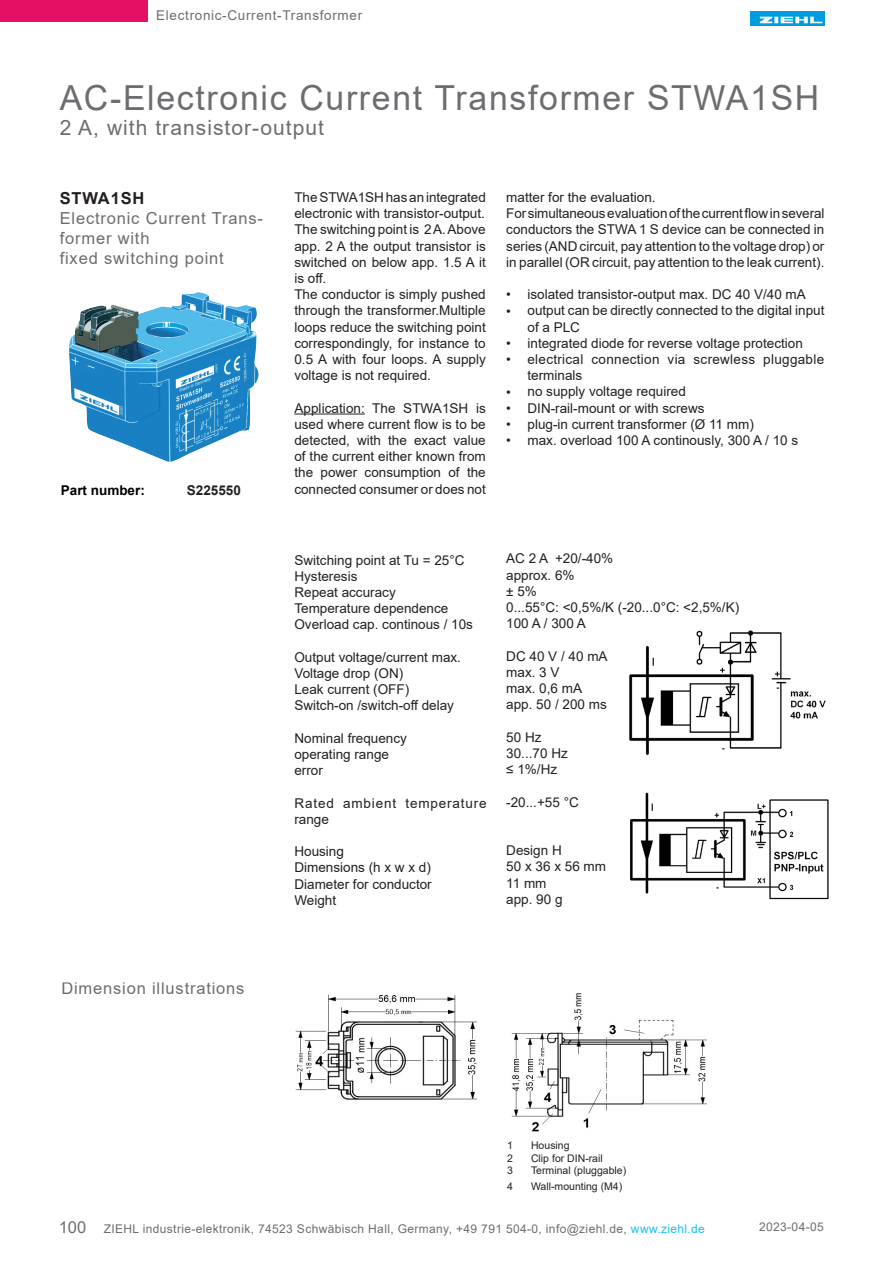
<style>
.page{position:relative;width:893px;height:1263px;background:#fff}
.page>*{position:absolute;margin:0;border:0;box-sizing:border-box;transform-origin:0 0}
.t1{font:34.5px "Arial";letter-spacing:.05em;color:#6c6d70}
.t2{font:21px "Arial";letter-spacing:.05em;color:#6c6d70}
.t3{font:16.5px/19.8px "Arial";letter-spacing:.05em;color:#6c6d70}
.t4{font:700 16.5px "Arial";letter-spacing:.05em;color:#231f20}
.t5{font:13.5px/16.2px "Arial";color:#231f20;text-align:justify}
.t6{font:13.5px/16.2px "Arial";letter-spacing:.02em;color:#231f20}
.t7{font:13.5px "Arial";letter-spacing:.05em;color:#6c6d70}
.t8{font:13.5px/16.2px "Arial";letter-spacing:.065em;color:#231f20}
.t9{font:700 13.5px "Arial";color:#000}
.t10{font:700 13.5px "Arial";color:#231f20}
.t11{font:12px "Arial";letter-spacing:.03em;color:#6c6d70}
.t12{font:10.5px "Arial";color:#231f20}
.s1{font-size:16.5px}
.s2{color:#15c0f2}
</style>
<div class="page">
<img style="left:751px;top:12px;width:73px;height:14px">
<img style="left:629px;top:630px;width:197px;height:125px">
<img style="left:630px;top:792px;width:199px;height:108px">
<hr style="left:294px;top:413px;width:71px;height:1px;background:#231f20">
<div style="left:0;top:0;width:148px;height:21px;background:#e50f63"></div>
<img style="left:69px;top:292px;width:190px;height:170px">
<img style="left:295px;top:994px;width:183px;height:106px">
<img style="left:511px;top:993px;width:196px;height:139px">
<p class="t7" style="left:156px;top:6px;width:207px">Electronic-Current-Transformer</p>
<p class="t1" style="left:60px;top:74px;width:761px">AC-Electronic Current Transformer STWA1SH</p>
<p class="t2" style="left:60px;top:113px;width:266px">2 A, with transistor-output</p>
<p class="t4" style="left:60px;top:187px;width:86px">STWA1SH</p>
<p class="t3" style="left:60px;top:208px;width:205px">Electronic Current Trans&shy;former with</p>
<p class="t3" style="left:60px;top:248px;width:166px">fixed switching point</p>
<p class="t9" style="left:61px;top:481px;width:86px">Part number:</p>
<p class="t10" style="left:187px;top:481px;width:56px">S225550</p>
<p class="t3" style="left:61px;top:978px;width:185px">Dimension illustrations</p>
<p class="t5" style="left:294px;top:189px;width:193px">The STWA1SH has an integrated electronic with transistor-output.</p>
<p class="t5" style="left:294px;top:221px;width:193px">The switching point is 2 A. Above app. 2 A the output transistor is switched on below app. 1.5 A it is off.</p>
<p class="t5" style="left:294px;top:286px;width:193px">The conductor is simply pushed through the transformer.Multiple loops reduce the switching point correspondingly, for instance to 0.5 A with four loops. A supply voltage is not required.</p>
<p class="t5" style="left:294px;top:400px;width:193px">Application: The STWA1SH is used where current flow is to be detected, with the exact value of the current either known from the power consumption of the connected consumer or does not</p>
<p class="t5" style="left:506px;top:189px;width:151px">matter for the evaluation.</p>
<p class="t5" style="left:506px;top:205px;width:320px">For simultaneous evaluation of the current flow in several conductors the STWA 1 S device can be connected in series (AND circuit, pay attention to the voltage drop) or in parallel (OR circuit, pay attention to the leak current).</p>
<p class="t5" style="left:527px;top:286px;width:280px">isolated transistor-output max. DC 40 V/40 mA</p>
<p class="t5" style="left:527px;top:302px;width:298px">output can be directly connected to the digital input of a PLC</p>
<p class="t5" style="left:527px;top:335px;width:277px">integrated diode for reverse voltage protection</p>
<p class="t6" style="left:527px;top:351px;width:298px">electrical connection via screwless pluggable terminals</p>
<p class="t5" style="left:527px;top:383px;width:160px">no supply voltage required</p>
<p class="t5" style="left:527px;top:400px;width:179px">DIN-rail-mount or with screws</p>
<p class="t5" style="left:527px;top:416px;width:228px">plug-in current transformer (Ø 11 mm)</p>
<p class="t5" style="left:527px;top:432px;width:272px">max. overload 100 A continously, 300 A / 10 s</p>
<p class="t5" style="left:506px;top:286px;width:6px">•</p>
<p class="t5" style="left:506px;top:303px;width:6px">•</p>
<p class="t5" style="left:506px;top:335px;width:6px">•</p>
<p class="t5" style="left:506px;top:351px;width:6px">•</p>
<p class="t5" style="left:506px;top:384px;width:6px">•</p>
<p class="t5" style="left:506px;top:400px;width:6px">•</p>
<p class="t5" style="left:506px;top:416px;width:6px">•</p>
<p class="t5" style="left:506px;top:432px;width:6px">•</p>
<p class="t5" style="left:294px;top:552px;width:172px">Switching point at Tu = 25°C</p>
<p class="t5" style="left:294px;top:568px;width:65px">Hysteresis</p>
<p class="t5" style="left:294px;top:584px;width:103px">Repeat accuracy</p>
<p class="t5" style="left:294px;top:600px;width:155px">Temperature dependence</p>
<p class="t5" style="left:294px;top:616px;width:180px">Overload cap. continous / 10s</p>
<p class="t5" style="left:294px;top:649px;width:168px">Output voltage/current max.</p>
<p class="t5" style="left:294px;top:665px;width:110px">Voltage drop (ON)</p>
<p class="t5" style="left:294px;top:681px;width:116px">Leak current (OFF)</p>
<p class="t5" style="left:294px;top:697px;width:161px">Switch-on /switch-off delay</p>
<p class="t5" style="left:294px;top:730px;width:114px">Nominal frequency</p>
<p class="t5" style="left:294px;top:746px;width:96px">operating range</p>
<p class="t5" style="left:294px;top:762px;width:30px">error</p>
<p class="t8" style="left:294px;top:795px;width:194px">Rated ambient temperature range</p>
<p class="t5" style="left:294px;top:843px;width:51px">Housing</p>
<p class="t5" style="left:294px;top:859px;width:138px">Dimensions (h x w x d)</p>
<p class="t5" style="left:294px;top:876px;width:139px">Diameter for conductor</p>
<p class="t5" style="left:294px;top:892px;width:43px">Weight</p>
<p class="t5" style="left:506px;top:550px;width:108px">AC 2 A +20/-40%</p>
<p class="t5" style="left:506px;top:567px;width:70px">approx. 6%</p>
<p class="t5" style="left:506px;top:583px;width:32px">± 5%</p>
<p class="t5" style="left:506px;top:599px;width:234px">0...55°C: &lt;0,5%/K (-20...0°C: &lt;2,5%/K)</p>
<p class="t5" style="left:506px;top:615px;width:81px">100 A / 300 A</p>
<p class="t5" style="left:506px;top:648px;width:103px">DC 40 V / 40 mA</p>
<p class="t5" style="left:506px;top:664px;width:55px">max. 3 V</p>
<p class="t5" style="left:506px;top:680px;width:77px">max. 0,6 mA</p>
<p class="t5" style="left:506px;top:696px;width:102px">app. 50 / 200 ms</p>
<p class="t5" style="left:506px;top:729px;width:37px">50 Hz</p>
<p class="t5" style="left:506px;top:745px;width:63px">30...70 Hz</p>
<p class="t5" style="left:506px;top:761px;width:52px">≤ 1%/Hz</p>
<p class="t5" style="left:506px;top:794px;width:74px">-20...+55 °C</p>
<p class="t5" style="left:506px;top:842px;width:57px">Design H</p>
<p class="t5" style="left:506px;top:858px;width:101px">50 x 36 x 56 mm</p>
<p class="t5" style="left:506px;top:875px;width:42px">11 mm</p>
<p class="t5" style="left:506px;top:891px;width:58px">app. 90 g</p>
<p class="t12" style="left:507px;top:1138px;width:7px">1</p>
<p class="t12" style="left:531px;top:1138px;width:40px">Housing</p>
<p class="t12" style="left:507px;top:1151px;width:7px">2</p>
<p class="t12" style="left:531px;top:1151px;width:73px">Clip for DIN-rail</p>
<p class="t12" style="left:507px;top:1163px;width:7px">3</p>
<p class="t12" style="left:531px;top:1163px;width:97px">Terminal (pluggable)</p>
<p class="t12" style="left:507px;top:1179px;width:7px">4</p>
<p class="t12" style="left:531px;top:1179px;width:93px">Wall-mounting (M4)</p>
<p class="t11" style="left:59px;top:1220px;width:648px"><span class="s1">100</span> ZIEHL industrie-elektronik, 74523 Schwäbisch Hall, Germany, +49 791 504-0, info@ziehl.de, <span class="s2">www.ziehl.de</span></p>
<p class="t11" style="left:759px;top:1219px;width:66px">2023-04-05</p>
</div>
